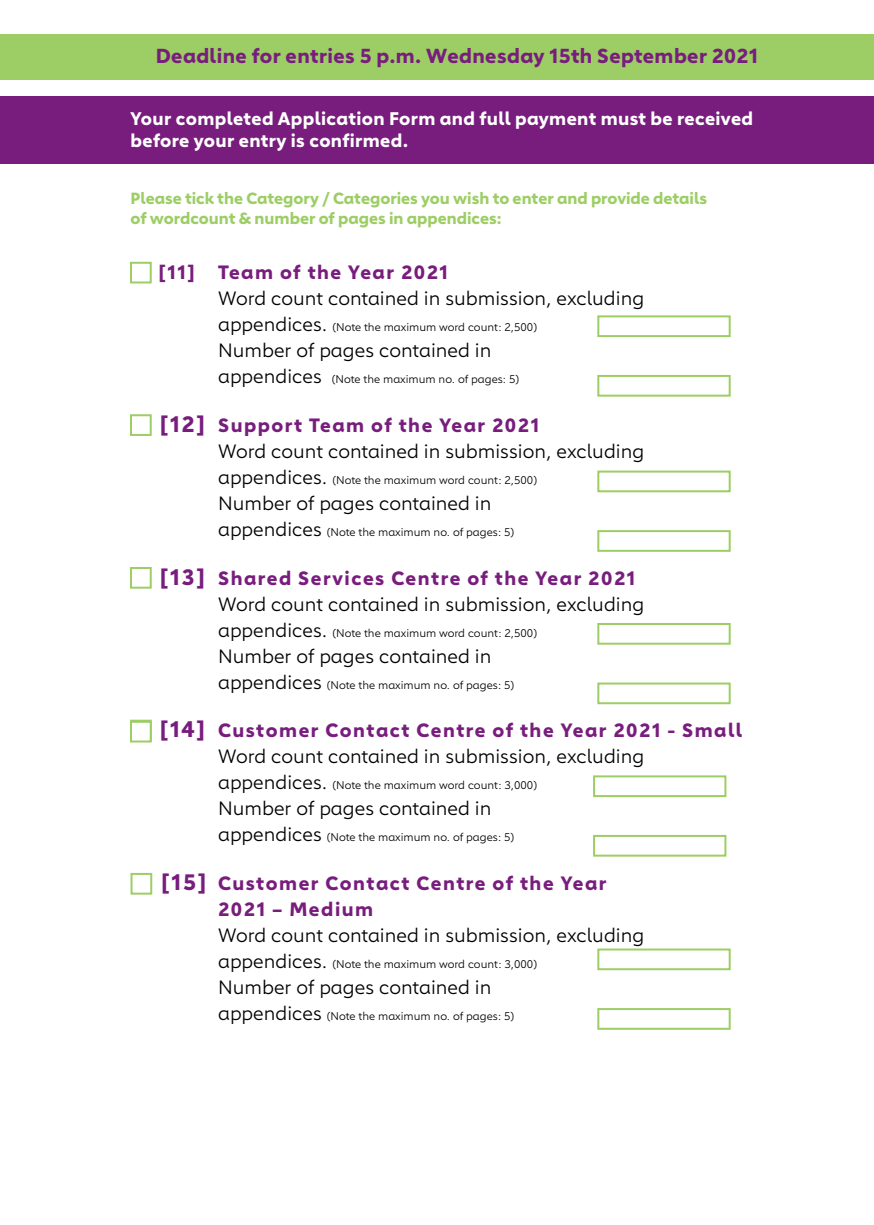
<style>
.page{position:relative;width:874px;height:1225px;background:#fff}
.page>*{position:absolute;margin:0;border:0;box-sizing:border-box;transform-origin:0 0}
.t1{font:700 20px "Carnero";letter-spacing:.02em;color:#781d7d}
.t2{font:19px/26px "Carnero";color:#000}
.t3{font:700 19px/26px "Carnero";letter-spacing:.08em;color:#781d7d}
.t4{font:700 18px/22px "Carnero";letter-spacing:.02em;color:#fff}
.t5{font:700 16px/20px "Carnero";color:#9dce65}
.t6{font:11px "Carnero";color:#000}
.s1{font-size:19px}
.s2{font-weight:700;font-size:22px;color:#781d7d}
.s3{font-weight:700;color:#781d7d}
.s4{font-size:22px}
.s5{font-weight:400;color:#000}
</style>
<div class="page">
<div style="left:130px;top:262px;width:22px;height:21px;background:#fff;border:2px solid #9dce65"></div>
<div style="left:130px;top:414px;width:22px;height:22px;background:#fff;border:2px solid #9dce65"></div>
<div style="left:130px;top:567px;width:22px;height:21px;background:#fff;border:2px solid #9dce65"></div>
<svg style="left:130px;top:719px;width:22px;height:2px"></svg>
<div style="left:597px;top:315px;width:133px;height:22px;border:2px solid #9dce65"></div>
<div style="left:597px;top:375px;width:133px;height:22px;border:2px solid #9dce65"></div>
<div style="left:597px;top:470px;width:133px;height:22px;border:2px solid #9dce65"></div>
<div style="left:597px;top:530px;width:133px;height:22px;border:2px solid #9dce65"></div>
<div style="left:597px;top:623px;width:133px;height:21px;border:2px solid #9dce65"></div>
<div style="left:597px;top:682px;width:133px;height:22px;border:2px solid #9dce65"></div>
<div style="left:592px;top:775px;width:134px;height:22px;border:2px solid #9dce65"></div>
<div style="left:592px;top:835px;width:134px;height:21px;border:2px solid #9dce65"></div>
<div style="left:597px;top:948px;width:133px;height:22px;border:2px solid #9dce65"></div>
<div style="left:597px;top:1008px;width:133px;height:21px;border:2px solid #9dce65"></div>
<div style="left:0;top:34px;width:873px;height:45px;background:#9dce65"></div>
<div style="left:0;top:96px;width:873px;height:68px;background:#781d7d"></div>
<div style="left:130px;top:721px;width:22px;height:21px;background:#fff;border:2px solid #9dce65"></div>
<div style="left:130px;top:873px;width:22px;height:21px;background:#fff;border:2px solid #9dce65"></div>
<h1 class="t1" style="left:156px;top:44px;width:603px">Deadline for entries 5 p.m. Wednesday 15th September 2021</h1>
<h3 class="t4" style="left:130px;top:108px;width:624px">Your completed Application Form and full payment must be received before your entry is confirmed.</h3>
<h3 class="t5" style="left:130px;top:188px;width:577px">Please tick the Category / Categories you wish to enter and provide details of wordcount &amp; number of pages in appendices:</h3>
<h2 class="t3" style="left:158px;top:259px;width:291px">[11] Team of the Year 2021</h2>
<h2 class="t2" style="left:218px;top:285px;width:427px">Word count contained in submission, excluding</h2>
<p class="t6" style="left:218px;top:321px;width:320px"><span class="s1">appendices.</span> (Note the maximum word count: 2,500)</p>
<h2 class="t2" style="left:218px;top:337px;width:275px">Number of pages contained in</h2>
<p class="t6" style="left:218px;top:373px;width:302px"><span class="s1">appendices</span> (Note the maximum no. of pages: 5)</p>
<h2 class="t2" style="left:218px;top:412px;width:427px;text-indent:-58px"><span class="s2">[12]</span> <span class="s3">Support Team of the Year 2021<br></span>Word count contained in submission, excluding</h2>
<p class="t6" style="left:218px;top:473px;width:320px"><span class="s1">appendices.</span> (Note the maximum word count: 2,500)</p>
<h2 class="t2" style="left:218px;top:490px;width:275px">Number of pages contained in</h2>
<p class="t6" style="left:218px;top:525px;width:297px"><span class="s1">appendices</span> (Note the maximum no. of pages: 5)</p>
<h2 class="t2" style="left:218px;top:565px;width:427px;text-indent:-58px"><span class="s2">[13]</span> <span class="s3">Shared Services Centre of the Year 2021<br></span>Word count contained in submission, excluding</h2>
<p class="t6" style="left:218px;top:626px;width:320px"><span class="s1">appendices.</span> (Note the maximum word count: 2,500)</p>
<h2 class="t2" style="left:218px;top:643px;width:275px">Number of pages contained in</h2>
<p class="t6" style="left:218px;top:678px;width:297px"><span class="s1">appendices</span> (Note the maximum no. of pages: 5)</p>
<h2 class="t3" style="left:218px;top:717px;width:525px;text-indent:-58px"><span class="s4">[14]</span> Customer Contact Centre of the Year 2021 - Small<br><span class="s5">Word count contained in submission, excluding</span></h2>
<p class="t6" style="left:218px;top:779px;width:320px"><span class="s1">appendices.</span> (Note the maximum word count: 3,000)</p>
<h2 class="t2" style="left:218px;top:795px;width:275px">Number of pages contained in</h2>
<p class="t6" style="left:218px;top:831px;width:297px"><span class="s1">appendices</span> (Note the maximum no. of pages: 5)</p>
<h2 class="t3" style="left:218px;top:870px;width:390px;text-indent:-57px"><span class="s4">[15]</span> Customer Contact Centre of the Year<br>2021 – Medium</h2>
<h2 class="t2" style="left:218px;top:922px;width:427px">Word count contained in submission, excluding</h2>
<p class="t6" style="left:218px;top:957px;width:320px"><span class="s1">appendices.</span> (Note the maximum word count: 3,000)</p>
<h2 class="t2" style="left:218px;top:974px;width:275px">Number of pages contained in</h2>
<p class="t6" style="left:218px;top:1009px;width:297px"><span class="s1">appendices</span> (Note the maximum no. of pages: 5)</p>
</div>
